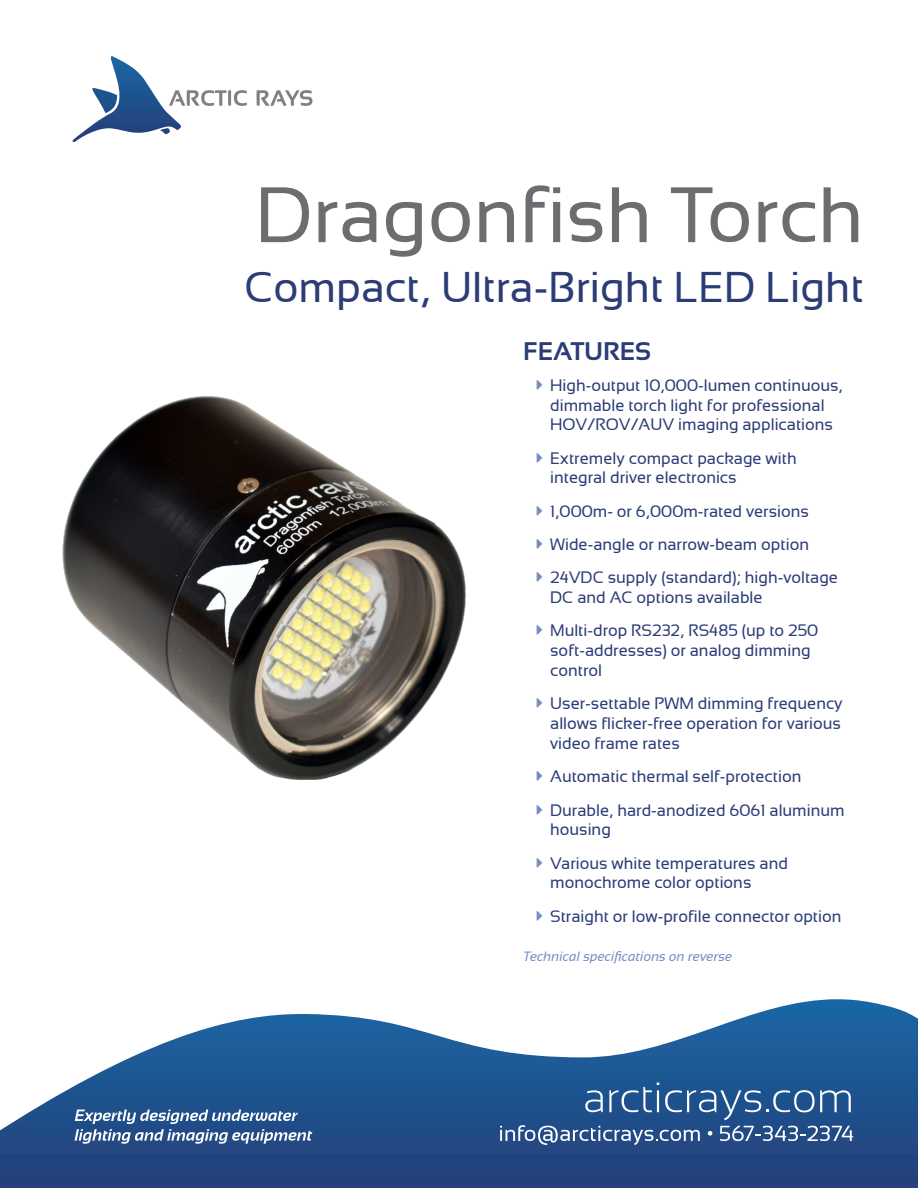
<style>
.page{position:relative;width:918px;height:1188px;background:#fff}
.page>*{position:absolute;margin:0;border:0;box-sizing:border-box;transform-origin:0 0}
.t1{font:78.45px "Sansation";color:#6c6d70}
.t2{font:42.75px "Sansation";color:#2b3c77}
.t3{font:700 25.5px "Sansation";color:#2b3c77}
.t4{font:16.5px/19.8px "Sansation";color:#2b3c77}
.t5{font:italic 13.5px "Sansation";color:#748fc0}
.s1{color:#748fc0}
</style>
<div class="page">
<svg style="left:256px;top:90px;width:57px;height:16px"></svg>
<svg style="left:73px;top:56px;width:174px;height:86px"></svg>
<svg style="left:0;top:999px;width:918px;height:189px"></svg>
<svg style="left:75px;top:1110px;width:237px;height:34px;background:#5a7aa6"></svg>
<svg style="left:500px;top:1082px;width:353px;height:63px;background:#3b6599"></svg>
<img style="left:62px;top:396px;width:404px;height:384px">
<p class="t1" style="left:255px;top:171px;width:610px">Dragonfish Torch</p>
<p class="t2" style="left:244px;top:264px;width:621px">Compact, Ultra-Bright LED Light</p>
<p class="t3" style="left:523px;top:337px;width:129px">FEATURES</p>
<p class="t4" style="left:537px;top:375px;width:308px;text-align:center"><span class="s1">→</span> High-output 10,000-lumen continuous, dimmable torch light for professional<br>HOV/ROV/AUV imaging applications</p>
<p class="t4" style="left:550px;top:448px;width:248px;text-indent:-14px"><span class="s1">→</span> Extremely compact package with integral driver electronics</p>
<p class="t4" style="left:537px;top:501px;width:274px"><span class="s1">→</span> 1,000m- or 6,000m-rated versions</p>
<p class="t4" style="left:537px;top:534px;width:274px"><span class="s1">→</span> Wide-angle or narrow-beam option</p>
<p class="t4" style="left:550px;top:568px;width:289px;text-indent:-14px"><span class="s1">→</span> 24VDC supply (standard); high-voltage<br>DC and AC options available</p>
<p class="t4" style="left:550px;top:621px;width:270px;text-indent:-14px"><span class="s1">→</span> Multi-drop RS232, RS485 (up to 250 soft-addresses) or analog dimming control</p>
<p class="t4" style="left:550px;top:694px;width:294px;text-align:justify;text-indent:-14px"><span class="s1">→</span> User-settable PWM dimming frequency allows flicker-free operation for various video frame rates</p>
<p class="t4" style="left:537px;top:767px;width:266px"><span class="s1">→</span> Automatic thermal self-protection</p>
<p class="t4" style="left:550px;top:800px;width:296px;text-indent:-14px"><span class="s1">→</span> Durable, hard-anodized 6061 aluminum housing</p>
<p class="t4" style="left:550px;top:853px;width:239px;text-indent:-14px"><span class="s1">→</span> Various white temperatures and monochrome color options</p>
<p class="t4" style="left:537px;top:906px;width:306px"><span class="s1">→</span> Straight or low-profile connector option</p>
<p class="t5" style="left:523px;top:949px;width:211px">Technical specifications on reverse</p>
</div>
